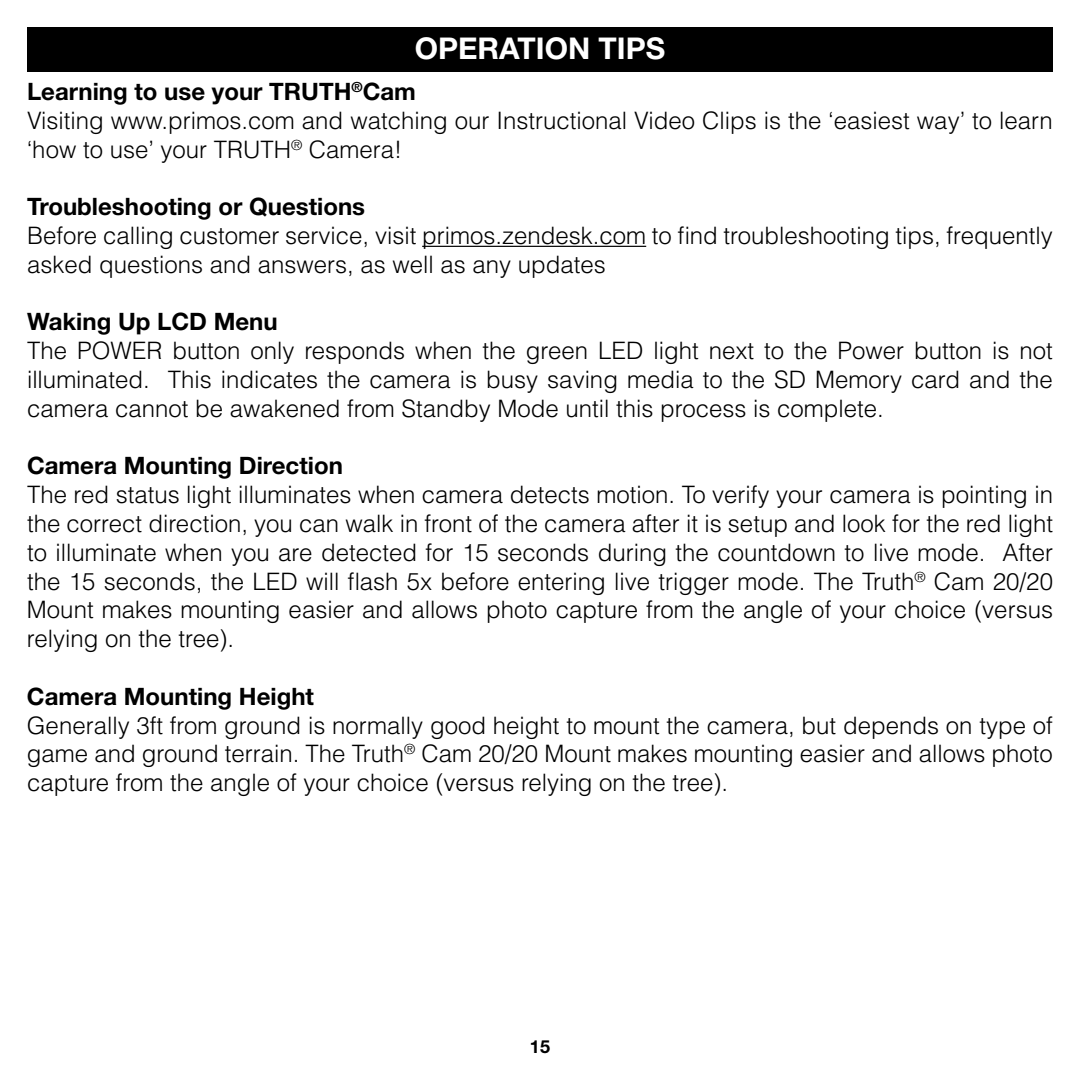
<style>
.page{position:relative;width:1080px;height:1080px;background:#fff}
.page>*{position:absolute;margin:0;border:0;box-sizing:border-box;transform-origin:0 0}
.t1{font:700 30px "Helvetica Neue";color:#fff}
.t2{font:300 24px/28.8px "Helvetica";color:#000;text-align:justify}
.t3{font:700 24px "Helvetica Neue";color:#000}
.t4{font:700 18px "Helvetica Neue";color:#000}
</style>
<div class="page">
<div style="left:27px;top:27px;width:1026px;height:45px;background:#000"></div>
<hr style="left:422px;top:246px;width:224px;height:1px;background:#000">
<p class="t1" style="left:415px;top:30px;width:252px">OPERATION TIPS</p>
<p class="t3" style="left:27px;top:77px;width:390px">Learning to use your TRUTH<sup>®</sup>Cam</p>
<p class="t2" style="left:27px;top:106px;width:1027px">Visiting www.primos.com and watching our Instructional Video Clips is the ‘easiest way’ to learn ‘how to use’ your TRUTH<sup>®</sup> Camera!</p>
<p class="t3" style="left:27px;top:192px;width:340px">Troubleshooting or Questions</p>
<p class="t2" style="left:27px;top:221px;width:1027px">Before calling customer service, visit primos.zendesk.com to find troubleshooting tips, frequently asked questions and answers, as well as any updates</p>
<p class="t3" style="left:27px;top:307px;width:252px">Waking Up LCD Menu</p>
<p class="t2" style="left:27px;top:336px;width:1027px">The POWER button only responds when the green LED light next to the Power button is not illuminated. This indicates the camera is busy saving media to the SD Memory card and the camera cannot be awakened from Standby Mode until this process is complete.</p>
<p class="t3" style="left:27px;top:451px;width:317px">Camera Mounting Direction</p>
<p class="t2" style="left:27px;top:480px;width:1028px">The red status light illuminates when camera detects motion. To verify your camera is pointing in the correct direction, you can walk in front of the camera after it is setup and look for the red light to illuminate when you are detected for 15 seconds during the countdown to live mode. After the 15 seconds, the LED will flash 5x before entering live trigger mode. The Truth<sup>®</sup> Cam 20/20<br>Mount makes mounting easier and allows photo capture from the angle of your choice (versus relying on the tree).</p>
<p class="t3" style="left:27px;top:681px;width:289px">Camera Mounting Height</p>
<p class="t2" style="left:27px;top:710px;width:1027px">Generally 3ft from ground is normally good height to mount the camera, but depends on type of game and ground terrain. The Truth<sup>®</sup> Cam 20/20 Mount makes mounting easier and allows photo capture from the angle of your choice (versus relying on the tree).</p>
<p class="t4" style="left:530px;top:1035px;width:22px">15</p>
</div>
